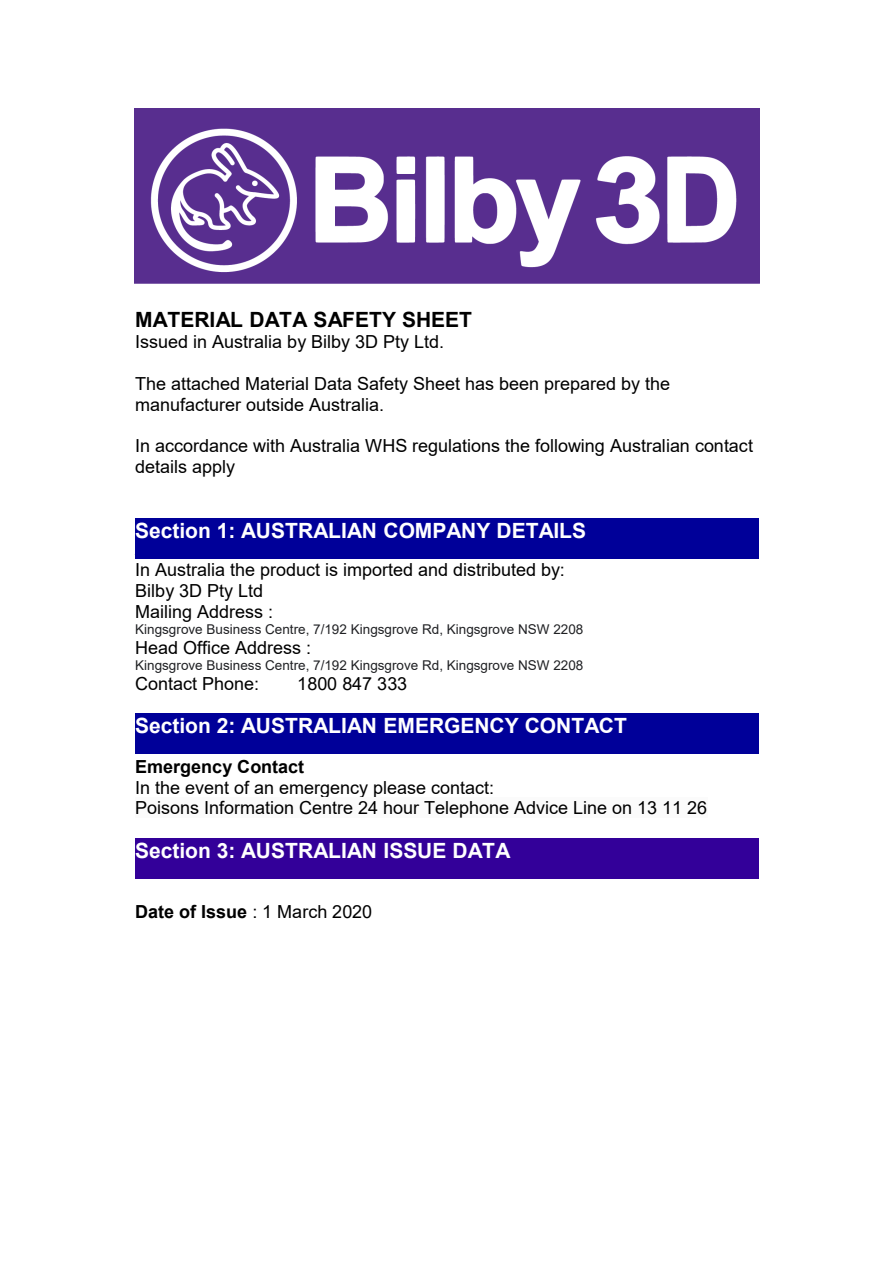
<style>
.page{position:relative;width:893px;height:1263px;background:#fff}
.page>*{position:absolute;margin:0;border:0;box-sizing:border-box;transform-origin:0 0}
.t1{font:700 21px "Arial";color:#fff}
.t2{font:700 21px "Arial";color:#000}
.t3{font:18px/20.7px "Arial";color:#000}
.t4{font:700 18px "Arial";color:#000}
.t5{font:13.5px "Arial";color:#202124}
.s1{font-weight:400}
</style>
<div class="page">
<div style="left:135px;top:797px;width:573px;height:21px;background:#fbfbfb"></div>
<div style="left:135px;top:518px;width:623px;height:40px;background:#009"></div>
<div style="left:135px;top:714px;width:623px;height:40px;background:#009"></div>
<div style="left:135px;top:839px;width:623px;height:40px;background:#309"></div>
<img style="left:134px;top:108px;width:625px;height:175px">
<p class="t2" style="left:135px;top:308px;width:338px">MATERIAL DATA SAFETY SHEET</p>
<p class="t3" style="left:135px;top:332px;width:310px">Issued in Australia by Bilby 3D Pty Ltd.</p>
<p class="t3" style="left:135px;top:373px;width:536px">The attached Material Data Safety Sheet has been prepared by the manufacturer outside Australia.</p>
<p class="t3" style="left:135px;top:435px;width:619px">In accordance with Australia WHS regulations the following Australian contact details apply</p>
<p class="t1" style="left:135px;top:519px;width:452px">Section 1: AUSTRALIAN COMPANY DETAILS</p>
<p class="t3" style="left:135px;top:560px;width:431px">In Australia the product is imported and distributed by:<br>Bilby 3D Pty Ltd<br>Mailing Address :</p>
<p class="t5" style="left:135px;top:622px;width:449px">Kingsgrove Business Centre, 7/192 Kingsgrove Rd, Kingsgrove NSW 2208</p>
<p class="t3" style="left:135px;top:637px;width:177px">Head Office Address :</p>
<p class="t5" style="left:135px;top:658px;width:449px">Kingsgrove Business Centre, 7/192 Kingsgrove Rd, Kingsgrove NSW 2208</p>
<p class="t3" style="left:135px;top:673px;width:125px">Contact Phone:</p>
<p class="t3" style="left:297px;top:673px;width:111px">1800 847 333</p>
<p class="t1" style="left:135px;top:714px;width:493px">Section 2: AUSTRALIAN EMERGENCY CONTACT</p>
<p class="t4" style="left:135px;top:757px;width:170px">Emergency Contact</p>
<p class="t3" style="left:135px;top:777px;width:573px">In the event of an emergency please contact:<br>Poisons Information Centre 24 hour Telephone Advice Line on 13 11 26</p>
<p class="t1" style="left:135px;top:839px;width:377px">Section 3: AUSTRALIAN ISSUE DATA</p>
<p class="t4" style="left:135px;top:901px;width:238px">Date of Issue <span class="s1">: 1 March 2020</span></p>
</div>
